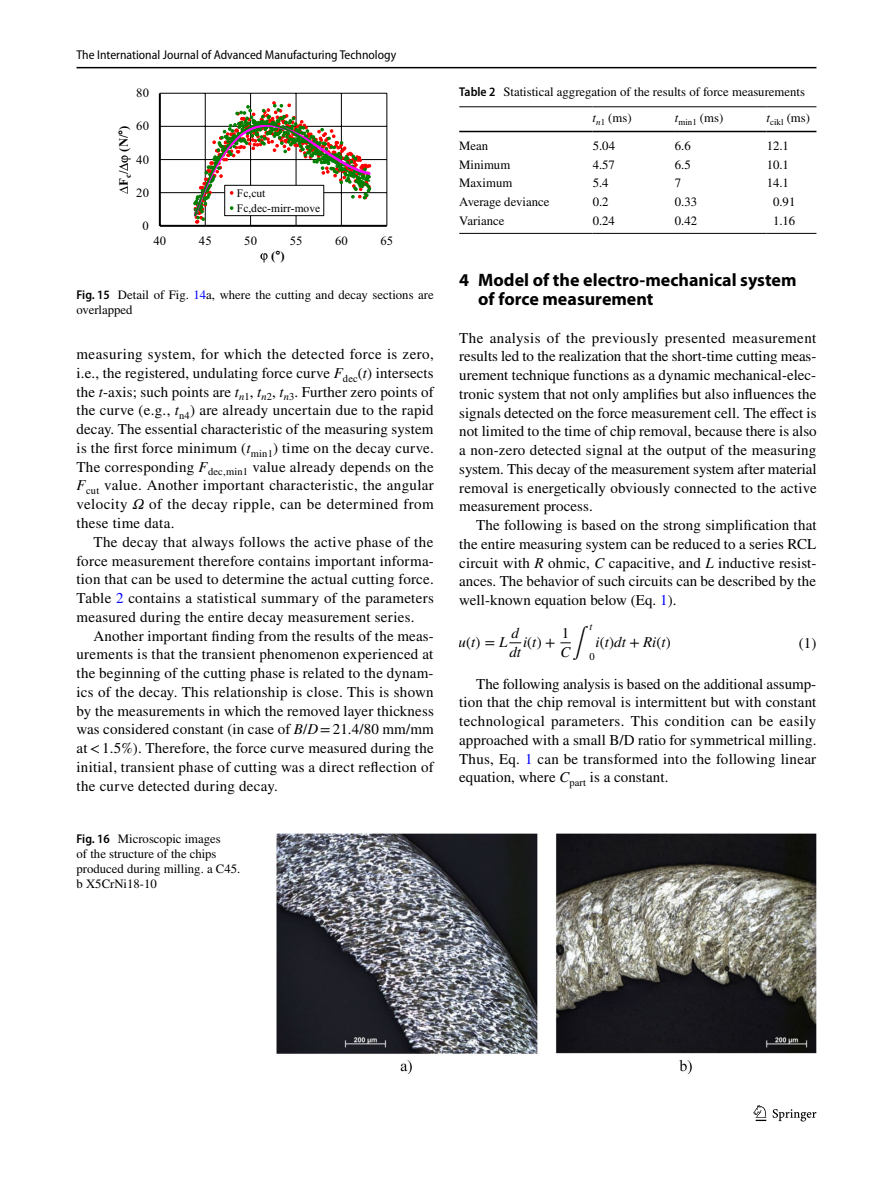
<style>
.page{position:relative;width:893px;height:1187px;background:#fff}
.page>*{position:absolute;margin:0;border:0;box-sizing:border-box;transform-origin:0 0}
.t1{font:700 18px/18.8px "Myriad Pro";color:#000}
.t2{font:15px/18.8px "STIX";letter-spacing:.015em;color:#000;text-align:justify}
.t3{font:italic 15px/19.2px "STIX General";color:#000}
.t4{font:15px "STIX Math";color:#000}
.t5{font:15px/19.2px "STIX General";color:#000}
.t6{font:12.75px/15px "STIX";color:#000}
.t7{font:semi-condensed 12.75px "Myriad Pro";color:#000}
.t8{font:12.75px "Times New Roman PSMT16";letter-spacing:.005em;color:#000}
.t9{font:12.75px "Times New Roman PS Bold MT13";color:#000}
.t10{font:11.55px/15.1px "Times New Roman PSMT16";color:#000}
.t11{font:italic 10.5px "STIX General";color:#000}
.t12{font:10.5px "STIX General";color:#000}
.t13{font:8.85px "STIX";color:#000}
.s1{font-family:"Arial";font-weight:700}
.s2{font-family:"Myriad Pro";font-weight:600;font-stretch:semi-condensed}
.s3{color:#00f}
.s4{font-style:italic}
.s5{font-family:"STIX General";font-style:italic}
.s6{font-family:"STIX Math Calligraphy"}
.s7{font-family:"STIX Math";font-style:normal}
</style>
<div class="page">
<hr style="left:77px;top:67px;width:739px;height:1px;background:#000">
<svg style="left:753px;top:1105px;width:13px;height:15px"></svg>
<svg style="left:773px;top:1109px;width:43px;height:12px"></svg>
<svg style="left:509px;top:642px;width:12px;height:1px"></svg>
<hr style="left:160px;top:192px;width:227px;height:1px;background:#000">
<hr style="left:160px;top:159px;width:227px;height:1px;background:#000">
<hr style="left:160px;top:126px;width:227px;height:1px;background:#000">
<hr style="left:160px;top:93px;width:227px;height:1px;background:#000">
<hr style="left:205px;top:93px;width:1px;height:133px;background:#000">
<hr style="left:250px;top:93px;width:1px;height:133px;background:#000">
<hr style="left:296px;top:93px;width:1px;height:133px;background:#000">
<hr style="left:341px;top:93px;width:1px;height:133px;background:#000">
<hr style="left:387px;top:93px;width:1px;height:133px;background:#000">
<hr style="left:159px;top:93px;width:2px;height:133px;background:#000">
<hr style="left:160px;top:225px;width:227px;height:2px;background:#000">
<svg style="left:119px;top:186px;width:9px;height:8px"></svg>
<svg style="left:119px;top:155px;width:12px;height:16px"></svg>
<svg style="left:260px;top:253px;width:8px;height:9px"></svg>
<svg style="left:192px;top:101px;width:180px;height:123px"></svg>
<img style="left:276px;top:833px;width:540px;height:240px">
<hr style="left:459px;top:106px;width:134px;height:1px;background:#000">
<hr style="left:459px;top:131px;width:134px;height:1px;background:#000">
<hr style="left:593px;top:106px;width:82px;height:1px;background:#000">
<hr style="left:593px;top:131px;width:82px;height:1px;background:#000">
<hr style="left:675px;top:106px;width:92px;height:1px;background:#000">
<hr style="left:675px;top:131px;width:92px;height:1px;background:#000">
<hr style="left:767px;top:106px;width:49px;height:1px;background:#000">
<hr style="left:767px;top:131px;width:49px;height:1px;background:#000">
<hr style="left:459px;top:233px;width:134px;height:1px;background:#000">
<hr style="left:593px;top:233px;width:82px;height:1px;background:#000">
<hr style="left:675px;top:233px;width:92px;height:1px;background:#000">
<hr style="left:767px;top:233px;width:49px;height:1px;background:#000">
<p class="t7" style="left:77px;top:48px;width:321px">The International Journal of Advanced Manufacturing Technology</p>
<p class="t8" style="left:136px;top:88px;width:14px">80</p>
<p class="t8" style="left:136px;top:121px;width:14px">60</p>
<p class="t9" style="left:114px;top:152px;width:28px;rotate:-90deg">(N/<span class="s1">°</span>)</p>
<p class="t8" style="left:136px;top:155px;width:14px">40</p>
<p class="t9" style="left:114px;top:186px;width:17px;rotate:-90deg">F<sub>c</sub>/</p>
<p class="t8" style="left:136px;top:188px;width:14px">20</p>
<p class="t8" style="left:143px;top:221px;width:8px">0</p>
<p class="t10" style="left:237px;top:186px;width:85px">Fc,cut<br>Fc,dec-mirr-move</p>
<p class="t8" style="left:154px;top:236px;width:14px">40</p>
<p class="t8" style="left:199px;top:236px;width:14px">45</p>
<p class="t8" style="left:244px;top:236px;width:14px">50</p>
<p class="t8" style="left:290px;top:236px;width:14px">55</p>
<p class="t8" style="left:335px;top:236px;width:14px">60</p>
<p class="t8" style="left:381px;top:236px;width:14px">65</p>
<p class="t9" style="left:271px;top:246px;width:15px">(<span class="s1">°</span>)</p>
<p class="t6" style="left:77px;top:288px;width:359px"><span class="s2">Fig. 15</span> Detail of Fig. <span class="s3">14</span>a, where the cutting and decay sections are overlapped</p>
<p class="t2" style="left:77px;top:346px;width:359px">measuring system, for which the detected force is zero, i.e., the registered, undulating force curve <span class="s4">F</span><sub>dec</sub>(<span class="s4">t</span>) intersects the <span class="s4">t</span>-axis; such points are <span class="s4">t</span><sub>n</sub><sub>1</sub>, <span class="s4">t</span><sub>n</sub><sub>2</sub>, <span class="s4">t</span><sub>n</sub><sub>3</sub>. Further zero points of the curve (e.g., <span class="s4">t</span><sub>n4</sub>) are already uncertain due to the rapid decay. The essential characteristic of the measuring system is the first force minimum (<span class="s4">t</span><sub>min1</sub>) time on the decay curve.<br>The corresponding <span class="s4">F</span><sub>dec,min1</sub> value already depends on the <span class="s4">F</span><sub>cut</sub> value. Another important characteristic, the angular velocity <span class="s4">Ω</span> of the decay ripple, can be determined from these time data.</p>
<p class="t2" style="left:77px;top:533px;width:359px;text-indent:17px">The decay that always follows the active phase of the force measurement therefore contains important informa&shy;tion that can be used to determine the actual cutting force.<br>Table <span class="s3">2</span> contains a statistical summary of the parameters measured during the entire decay measurement series.</p>
<p class="t2" style="left:77px;top:627px;width:359px;text-indent:17px">Another important finding from the results of the meas&shy;urements is that the transient phenomenon experienced at the beginning of the cutting phase is related to the dynam&shy;ics of the decay. This relationship is close. This is shown by the measurements in which the removed layer thickness was considered constant (in case of <span class="s4">B</span>/<span class="s4">D</span>=21.4/80 mm/mm at&lt;1.5%). Therefore, the force curve measured during the initial, transient phase of cutting was a direct reflection of the curve detected during decay.</p>
<p class="t6" style="left:77px;top:832px;width:165px"><span class="s2">Fig. 16</span> Microscopic images<br>of the structure of the chips produced during milling. a C45. b X5CrNi18-10</p>
<p class="t6" style="left:593px;top:80px;width:214px;line-height:25.5px;text-indent:-133px"><span class="s2">Table 2</span> Statistical aggregation of the results of force measurements <span class="s4">t</span><sub>n</sub><sub>1</sub> (ms)</p>
<p class="t13" style="left:675px;top:116px;width:50px"><sup>t</sup>min1 <sup>(ms)</sup></p>
<p class="t13" style="left:767px;top:116px;width:45px"><sup>t</sup>cikl <sup>(ms)</sup></p>
<p class="t6" style="left:459px;top:139px;width:31px">Mean</p>
<p class="t6" style="left:593px;top:139px;width:24px">5.04</p>
<p class="t6" style="left:675px;top:139px;width:17px">6.6</p>
<p class="t6" style="left:767px;top:139px;width:24px">12.1</p>
<p class="t6" style="left:459px;top:158px;width:53px">Minimum</p>
<p class="t6" style="left:593px;top:158px;width:24px">4.57</p>
<p class="t6" style="left:675px;top:158px;width:17px">6.5</p>
<p class="t6" style="left:767px;top:158px;width:24px">10.1</p>
<p class="t6" style="left:459px;top:176px;width:55px">Maximum</p>
<p class="t6" style="left:593px;top:176px;width:17px">5.4</p>
<p class="t6" style="left:675px;top:176px;width:8px">7</p>
<p class="t6" style="left:767px;top:176px;width:24px">14.1</p>
<p class="t6" style="left:459px;top:195px;width:92px">Average deviance</p>
<p class="t6" style="left:593px;top:195px;width:17px">0.2</p>
<p class="t6" style="left:675px;top:195px;width:24px">0.33</p>
<p class="t6" style="left:773px;top:195px;width:24px">0.91</p>
<p class="t6" style="left:459px;top:214px;width:47px">Variance</p>
<p class="t6" style="left:593px;top:214px;width:24px">0.24</p>
<p class="t6" style="left:675px;top:214px;width:24px">0.42</p>
<p class="t6" style="left:773px;top:214px;width:24px">1.16</p>
<p class="t1" style="left:478px;top:270px;width:320px;text-indent:-19px">4 Model of the electro‑mechanical system of force measurement</p>
<p class="t2" style="left:459px;top:329px;width:359px">The analysis of the previously presented measurement results led to the realization that the short-time cutting meas&shy;urement technique functions as a dynamic mechanical-elec&shy;tronic system that not only amplifies but also influences the signals detected on the force measurement cell. The effect is not limited to the time of chip removal, because there is also a non-zero detected signal at the output of the measuring system. This decay of the measurement system after material removal is energetically obviously connected to the active measurement process.</p>
<p class="t2" style="left:459px;top:516px;width:359px;text-indent:17px">The following is based on the strong simplification that the entire measuring system can be reduced to a series RCL circuit with <span class="s4">R</span> ohmic, <span class="s4">C</span> capacitive, and <span class="s4">L</span> inductive resist&shy;ances. The behavior of such circuits can be described by the well-known equation below (Eq. <span class="s3">1</span>).</p>
<p class="t3" style="left:509px;top:624px;width:13px">d dt</p>
<p class="t4" style="left:523px;top:636px;width:34px"><span class="s5">i</span>(<span class="s5">t</span>) +</p>
<p class="t5" style="left:560px;top:624px;width:22px">1<br><span class="s4">C</span><span class="s6">∫</span></p>
<p class="t11" style="left:590px;top:622px;width:4px">t</p>
<p class="t3" style="left:596px;top:633px;width:77px">i<span class="s7">(</span>t<span class="s7">)</span>dt <span class="s7">+</span> Ri<span class="s7">(</span>t<span class="s7">)</span></p>
<p class="t3" style="left:459px;top:633px;width:50px">u<span class="s7">(</span>t<span class="s7">) =</span> L</p>
<p class="t2" style="left:799px;top:634px;width:19px">(1)</p>
<p class="t12" style="left:590px;top:653px;width:7px">0</p>
<p class="t2" style="left:459px;top:675px;width:359px;text-indent:17px">The following analysis is based on the additional assump&shy;tion that the chip removal is intermittent but with constant technological parameters. This condition can be easily approached with a small B/D ratio for symmetrical milling.<br>Thus, Eq. <span class="s3">1</span> can be transformed into the following linear equation, where <span class="s4">C</span><sub>part</sub> is a constant.</p>
</div>
